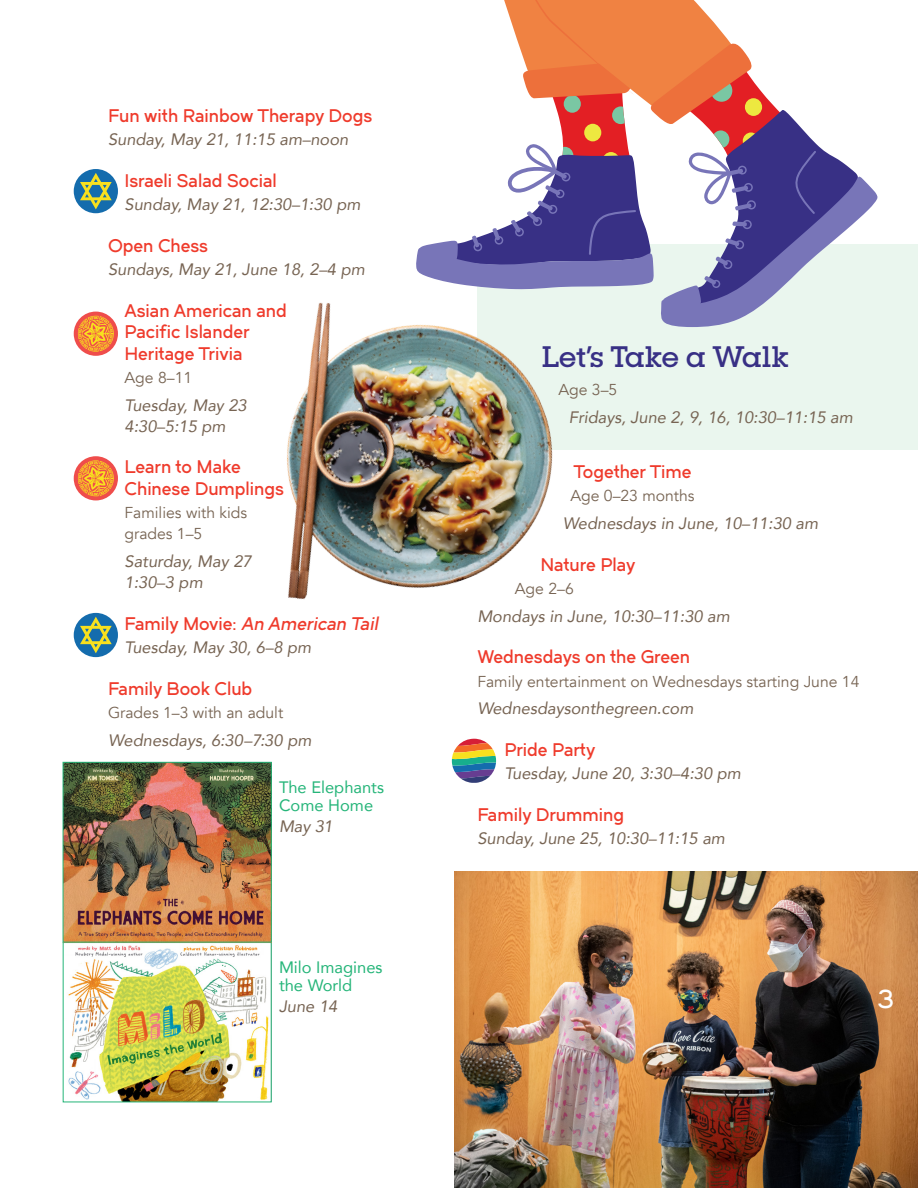
<style>
.page{position:relative;width:918px;height:1188px;background:#fff}
.page>*{position:absolute;margin:0;border:0;box-sizing:border-box;transform-origin:0 0}
.Program_Title_FEATUR{font:30px "Publica Slab";letter-spacing:-.015em;color:#383085}
.Program_Title{font:25.5px "Dual 600";color:#fff}
.Program_Title-2{font:18px/21.6px "Dual 600";color:#ef3b2c}
.Program_Title-3{font:italic 18px "Dual 600";color:#ef3b2c}
.Time___Date{font:italic 16.5px/21px "Avenir";color:#776453}
.Program_Subtitle{font:16.5px/18px "Avenir";color:#25b579}
.Time___Date_Special{font:italic 16.5px "Avenir";letter-spacing:.005em;color:#776453}
.Body_Copy{font:15.75px/21px "Avenir";color:#776453}
.s1{font-style:normal}
</style>
<div class="page">
<div style="left:477px;top:244px;width:441px;height:205px;background:#eaf6ee"></div>
<img style="left:65px;top:764px;width:205px;height:336px">
<div style="left:63px;top:762px;width:209px;height:180px;border:1px solid #25b579"></div>
<svg style="left:452px;top:739px;width:44px;height:44px"></svg>
<div style="left:74px;top:613px;width:44px;height:44px;background:#146cad;border-radius:50%"></div>
<svg style="left:80px;top:617px;width:32px;height:36px"></svg>
<div style="left:74px;top:169px;width:44px;height:44px;background:#146cad;border-radius:50%"></div>
<svg style="left:80px;top:173px;width:32px;height:36px"></svg>
<div style="left:74px;top:456px;width:44px;height:44px;background:#ef4d4b;border-radius:50%"></div>
<svg style="left:78px;top:460px;width:36px;height:37px"></svg>
<div style="left:74px;top:312px;width:44px;height:44px;background:#ef4d4b;border-radius:50%"></div>
<svg style="left:78px;top:315px;width:36px;height:37px"></svg>
<img style="left:287px;top:302px;width:297px;height:297px">
<svg style="left:416px;top:0;width:462px;height:327px"></svg>
<img style="left:454px;top:871px;width:464px;height:317px">
<p class="Program_Title-2" style="left:108px;top:104px;width:266px">Fun with Rainbow Therapy Dogs</p>
<p class="Time___Date" style="left:108px;top:128px;width:242px">Sunday, May 21, 11:15 am–noon</p>
<p class="Program_Title-2" style="left:124px;top:169px;width:154px">Israeli Salad Social</p>
<p class="Time___Date" style="left:124px;top:193px;width:238px">Sunday, May 21, 12:30–1:30 pm</p>
<p class="Program_Title-2" style="left:108px;top:234px;width:102px">Open Chess</p>
<p class="Time___Date" style="left:108px;top:258px;width:258px">Sundays, May 21, June 18, 2–4 pm</p>
<p class="Program_Title-2" style="left:124px;top:299px;width:164px">Asian American and<br>Pacific Islander<br>Heritage Trivia</p>
<p class="Body_Copy" style="left:124px;top:367px;width:69px">Age 8–11</p>
<p class="Time___Date" style="left:124px;top:394px;width:124px">Tuesday, May 23<br>4:30–5:15 pm</p>
<p class="Program_Title-2" style="left:124px;top:456px;width:161px">Learn to Make<br>Chinese Dumplings</p>
<p class="Body_Copy" style="left:124px;top:503px;width:124px">Families with kids grades 1–5</p>
<p class="Time___Date" style="left:124px;top:551px;width:129px">Saturday, May 27<br>1:30–3 pm</p>
<p class="Program_Title-3" style="left:124px;top:612px;width:259px"><span class="s1">Fa m i l y M ov i e :</span> An American Tail</p>
<p class="Time___Date" style="left:124px;top:637px;width:188px">Tuesday, May 30, 6–8 pm</p>
<p class="Program_Title-2" style="left:108px;top:677px;width:146px">Family Book Club</p>
<p class="Body_Copy" style="left:108px;top:702px;width:177px">Grades 1–3 with an adult</p>
<p class="Time___Date_Special" style="left:108px;top:730px;width:205px">Wednesdays, 6:30–7:30 pm</p>
<p class="Program_Subtitle" style="left:279px;top:778px;width:107px">The Elephants<br>Come Home</p>
<p class="Time___Date_Special" style="left:279px;top:816px;width:55px">May 31</p>
<p class="Program_Subtitle" style="left:279px;top:957px;width:105px">Milo Imagines the World</p>
<p class="Time___Date" style="left:279px;top:995px;width:60px">June 14</p>
<p class="Program_Title_FEATUR" style="left:542px;top:338px;width:249px">Let’s Take a Walk</p>
<p class="Body_Copy" style="left:558px;top:379px;width:60px">Age 3–5</p>
<p class="Time___Date" style="left:569px;top:406px;width:286px">Fridays, June 2, 9, 16, 10:30–11:15 am</p>
<p class="Program_Title-2" style="left:573px;top:460px;width:120px">Together Time</p>
<p class="Body_Copy" style="left:570px;top:485px;width:126px">Age 0–23 months</p>
<p class="Time___Date" style="left:563px;top:512px;width:257px">Wednesdays in June, 10–11:30 am</p>
<p class="Program_Title-2" style="left:540px;top:553px;width:97px">Nature Play</p>
<p class="Body_Copy" style="left:515px;top:578px;width:60px">Age 2–6</p>
<p class="Time___Date" style="left:477px;top:605px;width:254px">Mondays in June, 10:30–11:30 am</p>
<p class="Program_Title-2" style="left:477px;top:646px;width:214px">Wednesdays on the Green</p>
<p class="Body_Copy" style="left:477px;top:671px;width:384px">Family entertainment on Wednesdays starting June 14</p>
<p class="Time___Date" style="left:477px;top:698px;width:218px">Wednesdaysonthegreen.com</p>
<p class="Program_Title-2" style="left:504px;top:739px;width:93px">Pride Party</p>
<p class="Time___Date" style="left:504px;top:763px;width:238px">Tuesday, June 20, 3:30–4:30 pm</p>
<p class="Program_Title-2" style="left:477px;top:804px;width:148px">Family Drumming</p>
<p class="Time___Date" style="left:477px;top:828px;width:249px">Sunday, June 25, 10:30–11:15 am</p>
<p class="Program_Title" style="left:878px;top:983px;width:18px">3</p>
</div>
